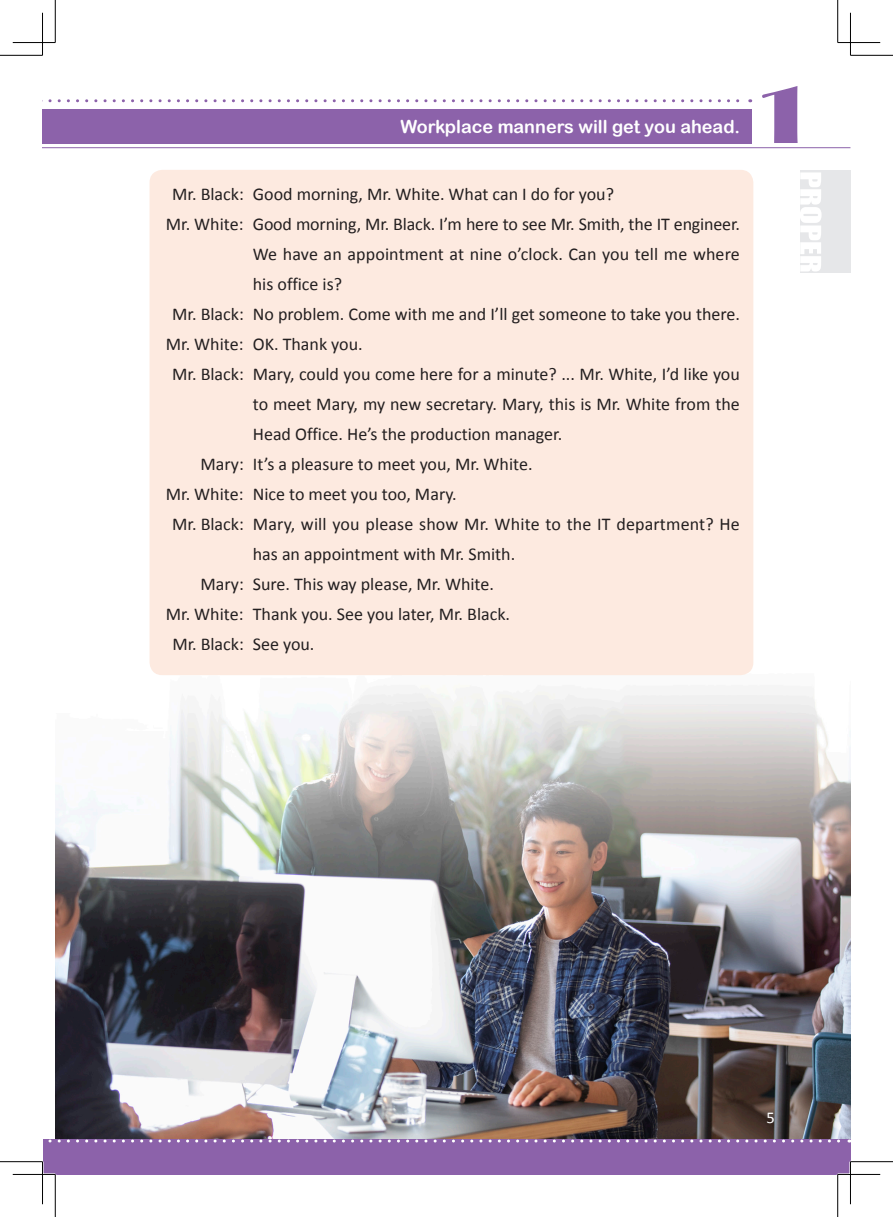
<style>
.page{position:relative;width:893px;height:1217px;background:#fff}
.page>*{position:absolute;margin:0;border:0;box-sizing:border-box;transform-origin:0 0}
._1{font:78.45px "Broadway BT";color:#8c62aa}
._1-2{font:18px/30px "Calibri";color:#231f20;text-align:justify}
.正文{font:18px "Arial Rounded MT Bold";color:#fff}
.Vocabulary{font:16.5px "Calibri";color:#fff}
</style>
<div class="page">
<img style="left:55px;top:656px;width:795px;height:482px">
<div style="left:150px;top:170px;width:603px;height:505px;background:#fdeae0;border-radius:13px"></div>
<div style="left:43px;top:109px;width:709px;height:35px;background:#8c62aa"></div>
<hr style="left:43px;top:147px;width:807px;height:1px;background:#8c62aa">
<svg style="left:48px;top:99px;width:703px;height:3px"></svg>
<div style="left:43px;top:1138px;width:807px;height:36px;background:#8c62aa"></div>
<svg style="left:48px;top:1139px;width:802px;height:3px"></svg>
<div style="left:800px;top:170px;width:50px;height:103px;background:#e6e7e9"></div>
<svg style="left:800px;top:172px;width:22px;height:99px"></svg>
<hr style="left:13px;top:1172px;width:42px;height:3px;background:#fff">
<hr style="left:838px;top:1172px;width:42px;height:3px;background:#fff">
<hr style="left:41px;top:1161px;width:3px;height:42px;background:#fff">
<hr style="left:849px;top:1161px;width:2px;height:42px;background:#fff">
<hr style="left:0;top:55px;width:43px;height:1px;background:#000">
<hr style="left:850px;top:55px;width:43px;height:1px;background:#000">
<hr style="left:0;top:1161px;width:43px;height:1px;background:#000">
<hr style="left:850px;top:1161px;width:43px;height:1px;background:#000">
<hr style="left:55px;top:0;width:1px;height:43px;background:#000">
<hr style="left:55px;top:1174px;width:1px;height:42px;background:#000">
<hr style="left:837px;top:0;width:1px;height:43px;background:#000">
<hr style="left:837px;top:1174px;width:1px;height:42px;background:#000">
<hr style="left:13px;top:42px;width:42px;height:1px;background:#000">
<hr style="left:838px;top:42px;width:42px;height:1px;background:#000">
<hr style="left:13px;top:1173px;width:42px;height:1px;background:#000">
<hr style="left:838px;top:1173px;width:42px;height:1px;background:#000">
<hr style="left:42px;top:13px;width:1px;height:42px;background:#000">
<hr style="left:42px;top:1161px;width:1px;height:42px;background:#000">
<hr style="left:850px;top:13px;width:1px;height:42px;background:#000">
<hr style="left:850px;top:1161px;width:1px;height:42px;background:#000">
<p class="正文" style="left:400px;top:115px;width:341px">Workplace manners will get you ahead.</p>
<p class="_1-2" style="left:172px;top:178px;width:443px">Mr. Black: Good morning, Mr. White. What can I do for you?</p>
<p class="_1-2" style="left:253px;top:208px;width:488px;text-indent:-87px">Mr. White: Good morning, Mr. Black. I’m here to see Mr. Smith, the IT engineer.<br>We have an appointment at nine o’clock. Can you tell me where his office is?</p>
<p class="_1-2" style="left:172px;top:298px;width:569px">Mr. Black: No problem. Come with me and I’ll get someone to take you there.</p>
<p class="_1-2" style="left:166px;top:328px;width:198px">Mr. White: OK. Thank you.</p>
<p class="_1-2" style="left:253px;top:358px;width:489px;text-indent:-81px">Mr. Black: Mary, could you come here for a minute? ... Mr. White, I’d like you to meet Mary, my new secretary. Mary, this is Mr. White from the Head Office. He’s the production manager.</p>
<p class="_1-2" style="left:200px;top:448px;width:334px">Mary: It’s a pleasure to meet you, Mr. White.</p>
<p class="_1-2" style="left:166px;top:478px;width:292px">Mr. White: Nice to meet you too, Mary.</p>
<p class="_1-2" style="left:253px;top:508px;width:489px;text-indent:-81px">Mr. Black: Mary, will you please show Mr. White to the IT department? He has an appointment with Mr. Smith.</p>
<p class="_1-2" style="left:200px;top:568px;width:295px">Mary: Sure. This way please, Mr. White.</p>
<p class="_1-2" style="left:166px;top:598px;width:346px">Mr. White: Thank you. See you later, Mr. Black.</p>
<p class="_1-2" style="left:172px;top:628px;width:144px">Mr. Black: See you.</p>
<p class="_1" style="left:757px;top:67px;width:56px">1</p>
<p class="Vocabulary" style="left:766px;top:1106px;width:10px">5</p>
</div>
